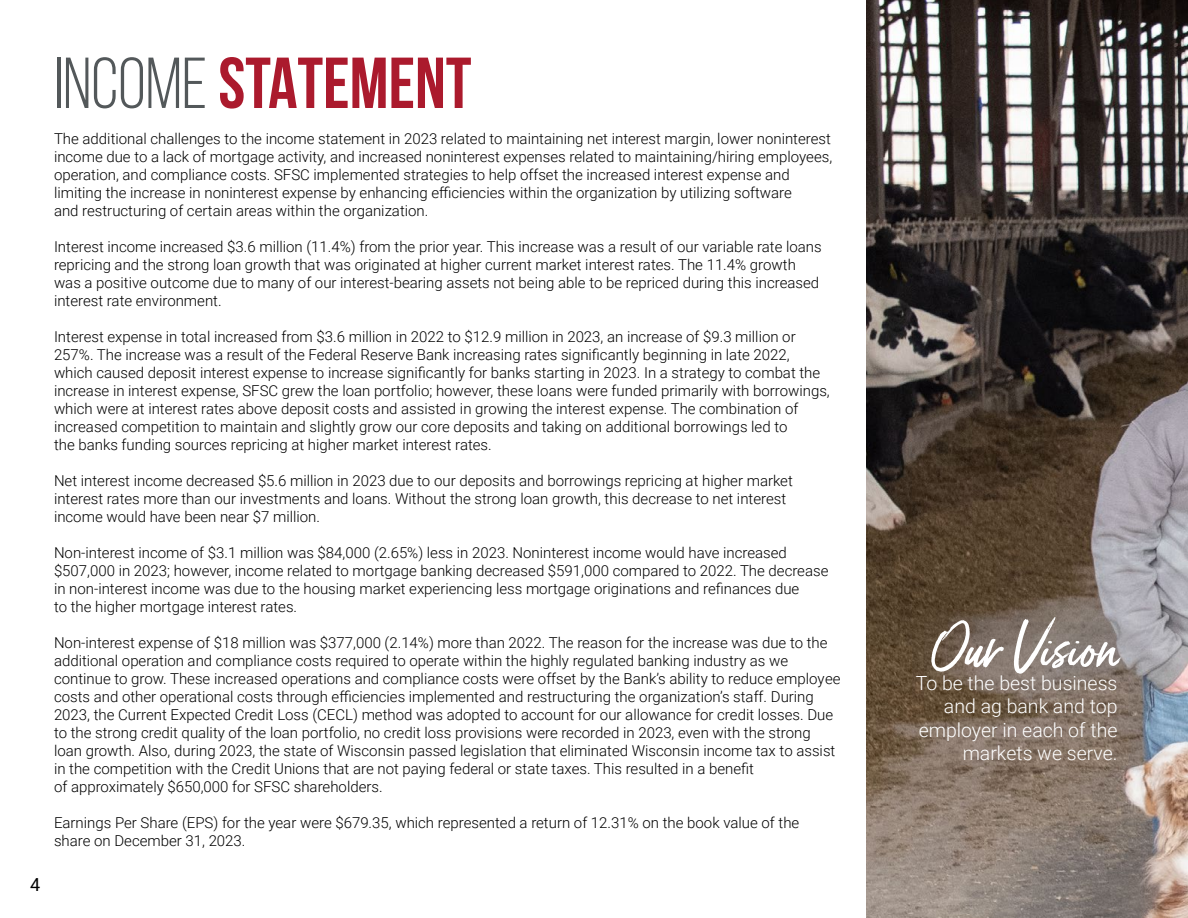
<style>
.page{position:relative;width:1188px;height:918px;background:#fff}
.page>*{position:absolute;margin:0;border:0;box-sizing:border-box;transform-origin:0 0}
.t1{font:700 72px "Bebas Neue";color:#ab1a2d}
.t2{font:56.1px "Gotcha";color:#fff}
.t3{font:300 19.5px/23.4px "Roboto";color:#fff;text-align:right}
.t4{font:18px "Roboto";color:#000}
.t5{font:300 15px/18px "Roboto";color:#000}
.s1{font-weight:400;color:#53585a}
</style>
<div class="page">
<img style="left:866px;top:0;width:322px;height:918px">
<p class="t4" style="left:30px;top:872px;width:12px">4</p>
<h1 class="t1" style="left:54px;top:44px;width:419px"><span class="s1">INCOME</span> STATEMENT</h1>
<p class="t5" style="left:54px;top:129px;width:780px">The additional challenges to the income statement in 2023 related to maintaining net interest margin, lower noninterest income due to a lack of mortgage activity, and increased noninterest expenses related to maintaining/hiring employees, operation, and compliance costs. SFSC implemented strategies to help offset the increased interest expense and limiting the increase in noninterest expense by enhancing efficiencies within the organization by utilizing software<br>and restructuring of certain areas within the organization.</p>
<p class="t5" style="left:54px;top:237px;width:769px">Interest income increased $3.6 million (11.4%) from the prior year. This increase was a result of our variable rate loans repricing and the strong loan growth that was originated at higher current market interest rates. The 11.4% growth was a positive outcome due to many of our interest-bearing assets not being able to be repriced during this increased interest rate environment.</p>
<p class="t5" style="left:54px;top:327px;width:777px">Interest expense in total increased from $3.6 million in 2022 to $12.9 million in 2023, an increase of $9.3 million or 257%. The increase was a result of the Federal Reserve Bank increasing rates significantly beginning in late 2022, which caused deposit interest expense to increase significantly for banks starting in 2023. In a strategy to combat the increase in interest expense, SFSC grew the loan portfolio; however, these loans were funded primarily with borrowings, which were at interest rates above deposit costs and assisted in growing the interest expense. The combination of increased competition to maintain and slightly grow our core deposits and taking on additional borrowings led to<br>the banks funding sources repricing at higher market interest rates.</p>
<p class="t5" style="left:54px;top:471px;width:740px">Net interest income decreased $5.6 million in 2023 due to our deposits and borrowings repricing at higher market interest rates more than our investments and loans. Without the strong loan growth, this decrease to net interest income would have been near $7 million.</p>
<p class="t5" style="left:54px;top:543px;width:776px">Non-interest income of $3.1 million was $84,000 (2.65%) less in 2023. Noninterest income would have increased $507,000 in 2023; however, income related to mortgage banking decreased $591,000 compared to 2022. The decrease in non-interest income was due to the housing market experiencing less mortgage originations and refinances due<br>to the higher mortgage interest rates.</p>
<p class="t5" style="left:54px;top:633px;width:788px">Non-interest expense of $18 million was $377,000 (2.14%) more than 2022. The reason for the increase was due to the additional operation and compliance costs required to operate within the highly regulated banking industry as we continue to grow. These increased operations and compliance costs were offset by the Bank’s ability to reduce employee costs and other operational costs through efficiencies implemented and restructuring the organization’s staff. During 2023, the Current Expected Credit Loss (CECL) method was adopted to account for our allowance for credit losses. Due to the strong credit quality of the loan portfolio, no credit loss provisions were recorded in 2023, even with the strong loan growth. Also, during 2023, the state of Wisconsin passed legislation that eliminated Wisconsin income tax to assist in the competition with the Credit Unions that are not paying federal or state taxes. This resulted in a benefit<br>of approximately $650,000 for SFSC shareholders.</p>
<p class="t5" style="left:54px;top:813px;width:747px">Earnings Per Share (EPS) for the year were $679.35, which represented a return of 12.31% on the book value of the share on December 31, 2023.</p>
<h2 class="t2" style="left:931px;top:611px;width:188px">Our Vision</h2>
<h3 class="t3" style="left:916px;top:671px;width:203px">To be the best business and ag bank and top employer in each of the markets we serve.</h3>
</div>
